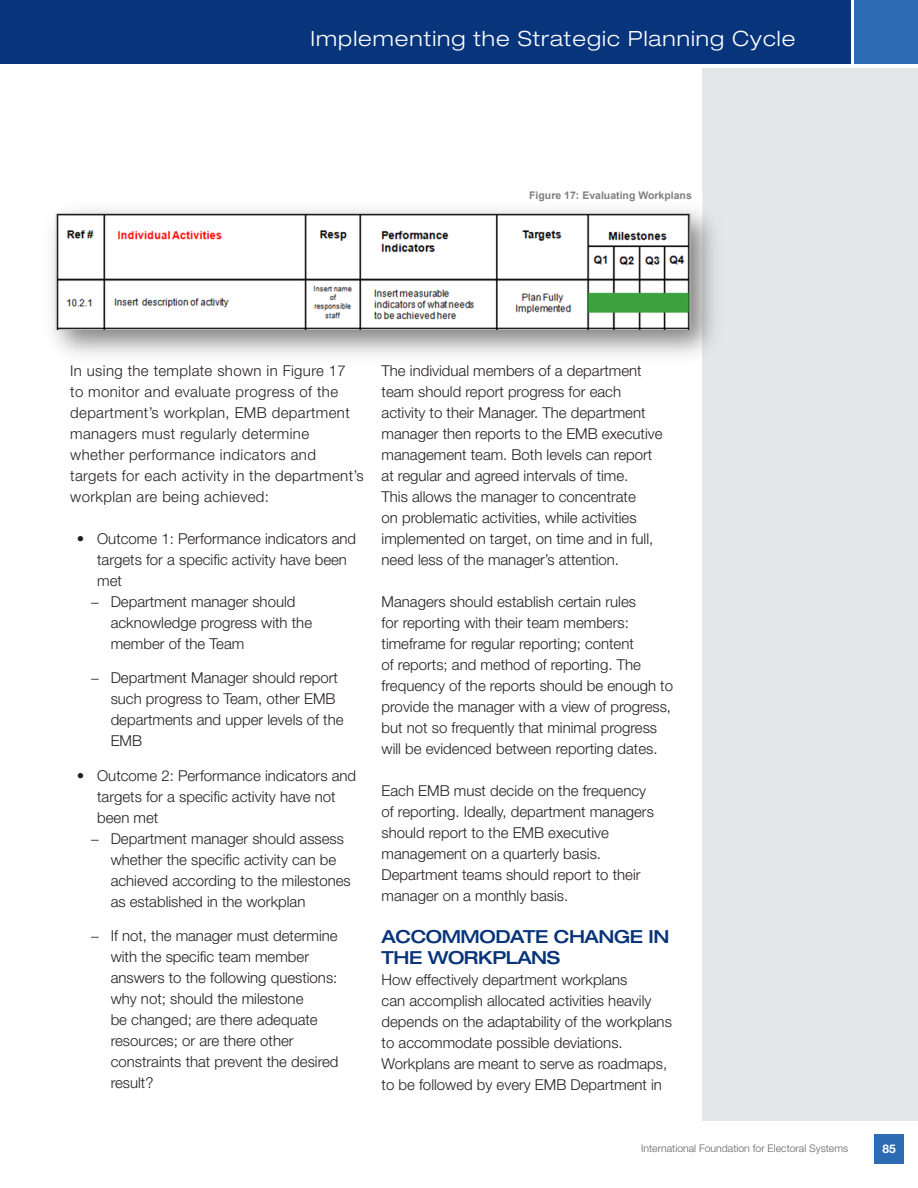
<style>
.page{position:relative;width:918px;height:1188px;background:#fff}
.page>*{position:absolute;margin:0;border:0;box-sizing:border-box;transform-origin:0 0}
.t1{font:300 expanded 21px "Helvetica Neue LT Std";letter-spacing:.05em;color:#fff}
.Header2{font:500 expanded 18px/21px "Helvetica Neue LT Std";letter-spacing:-.025em;color:#08347b}
.Body_Text{font:300 15px/21px "Helvetica Neue LT Std";color:#231f20}
.Bullets_2nd_level{font:300 15px/21px "Helvetica Neue LT Std";color:#231f20}
.Body_Text-2{font:300 15px/21px "Helvetica Neue LT Std";letter-spacing:.025em;color:#231f20}
.Bullets{font:300 15px/21px "Helvetica Neue LT Std";color:#231f20}
.t2{font:700 12px "Helvetica Neue LT Std";color:#fff}
.t3{font:300 10.5px "Helvetica Neue LT Std";color:#636366}
.t4{font:700 10.5px "Arial";color:#7f7f7f}
</style>
<div class="page">
<div style="left:0;top:0;width:851px;height:64px;background:#08347b"></div>
<div style="left:702px;top:68px;width:216px;height:1053px;background:#e6e7e9"></div>
<div style="left:855px;top:0;width:63px;height:64px;background:#2d6cb5"></div>
<div style="left:874px;top:1135px;width:30px;height:29px;background:#2d6cb5"></div>
<img style="left:52px;top:209px;width:663px;height:147px">
<h1 class="t1" style="left:311px;top:26px;width:486px">Implementing the Strategic Planning Cycle</h1>
<p class="t4" style="left:529px;top:189px;width:164px">Figure 17: Evaluating Workplans</p>
<p class="Body_Text-2" style="left:70px;top:360px;width:295px">In using the template shown in Figure 17<br>to monitor and evaluate progress of the department’s workplan, EMB department managers must regularly determine whether performance indicators and targets for each activity in the department’s workplan are being achieved:</p>
<p class="Bullets" style="left:97px;top:528px;width:260px;text-indent:-20px">• Outcome 1: Performance indicators and targets for a specific activity have been met</p>
<p class="Bullets_2nd_level" style="left:111px;top:591px;width:203px;text-indent:-20px">− Department manager should acknowledge progress with the member of the Team</p>
<p class="Bullets_2nd_level" style="left:111px;top:667px;width:234px;text-indent:-20px">− Department Manager should report such progress to Team, other EMB departments and upper levels of the<br>EMB</p>
<p class="Bullets" style="left:97px;top:765px;width:260px;text-indent:-20px">• Outcome 2: Performance indicators and targets for a specific activity have not been met</p>
<p class="Bullets_2nd_level" style="left:111px;top:828px;width:242px;text-indent:-20px">− Department manager should assess whether the specific activity can be achieved according to the milestones as established in the workplan</p>
<p class="Bullets_2nd_level" style="left:111px;top:925px;width:229px;text-indent:-20px">− If not, the manager must determine with the specific team member answers to the following questions: why not; should the milestone<br>be changed; are there adequate resources; or are there other constraints that prevent the desired result?</p>
<p class="Body_Text" style="left:382px;top:360px;width:282px">The individual members of a department team should report progress for each activity to their Manager. The department manager then reports to the EMB executive management team. Both levels can report at regular and agreed intervals of time.<br>This allows the manager to concentrate<br>on problematic activities, while activities implemented on target, on time and in full, need less of the manager’s attention.</p>
<p class="Body_Text" style="left:382px;top:591px;width:293px">Managers should establish certain rules<br>for reporting with their team members: timeframe for regular reporting; content<br>of reports; and method of reporting. The frequency of the reports should be enough to provide the manager with a view of progress, but not so frequently that minimal progress will be evidenced between reporting dates.</p>
<p class="Body_Text" style="left:382px;top:780px;width:274px">Each EMB must decide on the frequency of reporting. Ideally, department managers should report to the EMB executive management on a quarterly basis.<br>Department teams should report to their manager on a monthly basis.</p>
<p class="Header2" style="left:382px;top:925px;width:289px">ACCOMMODATE CHANGE IN<br>THE WORKPLANS</p>
<p class="Body_Text" style="left:382px;top:969px;width:292px">How effectively department workplans<br>can accomplish allocated activities heavily depends on the adaptability of the workplans to accommodate possible deviations.<br>Workplans are meant to serve as roadmaps, to be followed by every EMB Department in</p>
<p class="t3" style="left:641px;top:1142px;width:208px">International Foundation for Electoral Systems</p>
<p class="t2" style="left:882px;top:1142px;width:15px">85</p>
</div>
